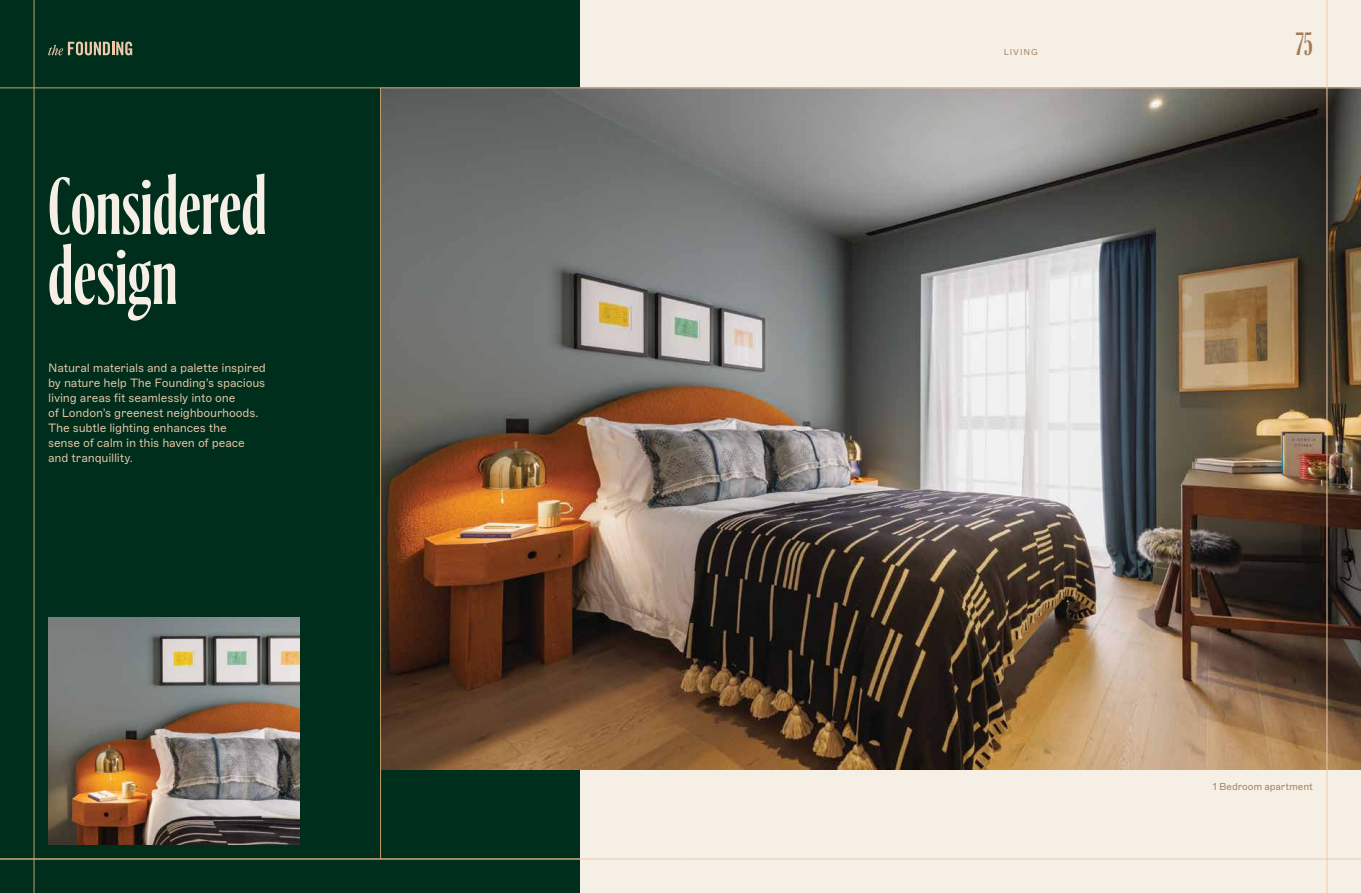
<style>
.page{position:relative;width:1361px;height:893px;background:#fff}
.page>*{position:absolute;margin:0;border:0;box-sizing:border-box;transform-origin:0 0}
.t1{font:600 75px/70px "Ayer";letter-spacing:.005em;color:#f5efe6}
.t2{font:600 30px "Ayer";color:#a27c57}
.t3{font:300 12px/15px "ABC Marfa";letter-spacing:-.015em;color:#edcaaa}
.t4{font:300 10px "ABC Marfa";letter-spacing:-.015em;color:#a27c57}
.t5{font:300 8.5px "ABC Marfa";letter-spacing:.11em;color:#a27c57}
</style>
<div class="page">
<div style="left:0;top:0;width:680px;height:893px;background:#f5efe6"></div>
<div style="left:680px;top:0;width:681px;height:893px;background:#f5efe6"></div>
<div style="left:0;top:0;width:580px;height:893px;background:#002e1c"></div>
<img style="left:48px;top:618px;width:252px;height:227px">
<img style="left:381px;top:89px;width:980px;height:680px">
<hr style="left:380px;top:88px;width:1px;height:771px;background:#c69e66">
<hr style="left:1326px;top:0;width:1px;height:893px;background:#edcaaa">
<hr style="left:680px;top:859px;width:681px;height:1px;background:#edcaaa">
<hr style="left:0;top:859px;width:680px;height:1px;background:#edcaaa">
<hr style="left:34px;top:0;width:1px;height:893px;background:#c69e66">
<hr style="left:580px;top:88px;width:781px;height:1px;background:#edcaaa">
<hr style="left:0;top:88px;width:580px;height:1px;background:#c69e66">
<hr style="left:0;top:859px;width:580px;height:1px;background:#c69e66">
<svg style="left:48px;top:42px;width:84px;height:13px"></svg>
<h1 class="t1" style="left:48px;top:169px;width:220px">Considered design</h1>
<p class="t3" style="left:48px;top:360px;width:219px">Natural materials and a palette inspired by nature help The Founding’s spacious living areas fit seamlessly into one<br>of London’s greenest neighbourhoods.<br>The subtle lighting enhances the<br>sense of calm in this haven of peace and tranquillity.</p>
<p class="t5" style="left:1003px;top:47px;width:36px">LIVING</p>
<h2 class="t2" style="left:1295px;top:24px;width:18px">75</h2>
<p class="t4" style="left:1213px;top:781px;width:101px">1 Bedroom apartment</p>
</div>
